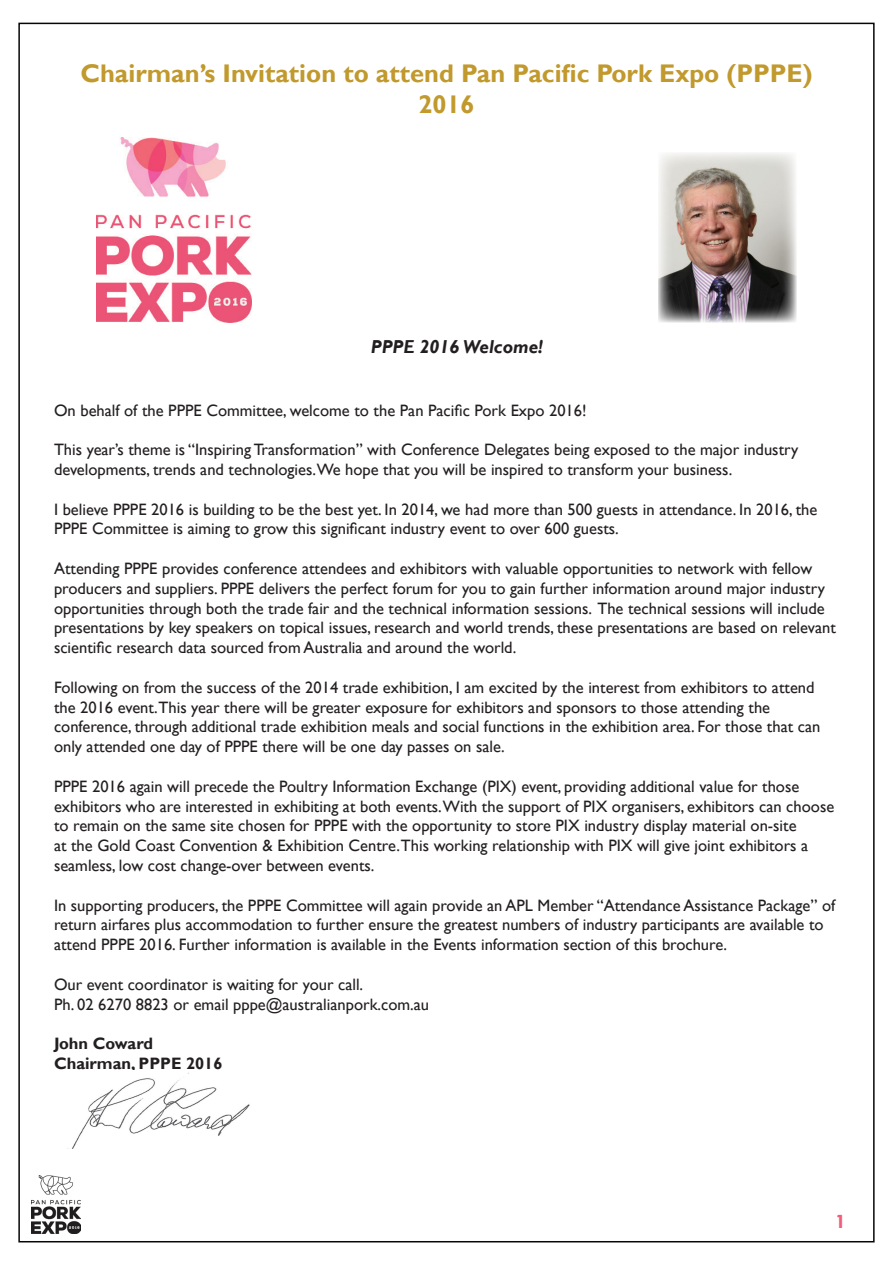
<style>
.page{position:relative;width:893px;height:1263px;background:#fff}
.page>*{position:absolute;margin:0;border:0;box-sizing:border-box;transform-origin:0 0}
.t1{font:700 25.5px/30.6px "Gill Sans";color:#c1992d;text-align:center}
.t2{font:700 21px "Tw Cen";color:#f05e7b}
.t3{font:italic 700 18.75px "Gill Sans";color:#231f20}
.t4{font:16.5px/19.8px "Gill Sans";color:#231f20}
.t5{font:700 16.5px/19.8px "Gill Sans";color:#231f20}
</style>
<div class="page">
<img style="left:32px;top:1175px;width:48px;height:58px">
<img style="left:97px;top:137px;width:155px;height:185px">
<img style="left:72px;top:1072px;width:178px;height:76px">
<img style="left:658px;top:153px;width:138px;height:169px">
<h1 class="t1" style="left:80px;top:59px;width:734px">Chairman’s Invitation to attend Pan Pacific Pork Expo (PPPE)<br>2016</h1>
<p class="t3" style="left:371px;top:336px;width:174px">PPPE 2016 Welcome!</p>
<p class="t4" style="left:54px;top:400px;width:534px">On behalf of the PPPE Committee, welcome to the Pan Pacific Pork Expo 2016!</p>
<p class="t4" style="left:54px;top:440px;width:746px">This year’s theme is “Inspiring Transformation” with Conference Delegates being exposed to the major industry developments, trends and technologies.We hope that you will be inspired to transform your business.</p>
<p class="t4" style="left:54px;top:499px;width:765px">I believe PPPE 2016 is building to be the best yet. In 2014, we had more than 500 guests in attendance. In 2016, the<br>PPPE Committee is aiming to grow this significant industry event to over 600 guests.</p>
<p class="t4" style="left:54px;top:559px;width:783px">Attending PPPE provides conference attendees and exhibitors with valuable opportunities to network with fellow producers and suppliers. PPPE delivers the perfect forum for you to gain further information around major industry opportunities through both the trade fair and the technical information sessions. The technical sessions will include presentations by key speakers on topical issues, research and world trends, these presentations are based on relevant scientific research data sourced from Australia and around the world.</p>
<p class="t4" style="left:54px;top:678px;width:768px">Following on from the success of the 2014 trade exhibition, I am excited by the interest from exhibitors to attend the 2016 event.This year there will be greater exposure for exhibitors and sponsors to those attending the conference, through additional trade exhibition meals and social functions in the exhibition area. For those that can only attended one day of PPPE there will be one day passes on sale.</p>
<p class="t4" style="left:54px;top:777px;width:782px">PPPE 2016 again will precede the Poultry Information Exchange (PIX) event, providing additional value for those exhibitors who are interested in exhibiting at both events.With the support of PIX organisers, exhibitors can choose to remain on the same site chosen for PPPE with the opportunity to store PIX industry display material on-site<br>at the Gold Coast Convention &amp; Exhibition Centre.This working relationship with PIX will give joint exhibitors a seamless, low cost change-over between events.</p>
<p class="t4" style="left:54px;top:895px;width:783px">In supporting producers, the PPPE Committee will again provide an APL Member “Attendance Assistance Package” of return airfares plus accommodation to further ensure the greatest numbers of industry participants are available to attend PPPE 2016. Further information is available in the Events information section of this brochure.</p>
<p class="t4" style="left:54px;top:975px;width:377px">Our event coordinator is waiting for your call.<br>Ph. 02 6270 8823 or email pppe@australianpork.com.au</p>
<p class="t5" style="left:54px;top:1034px;width:170px">John Coward<br>Chairman, PPPE 2016</p>
<p class="t2" style="left:835px;top:1209px;width:13px">1</p>
</div>
